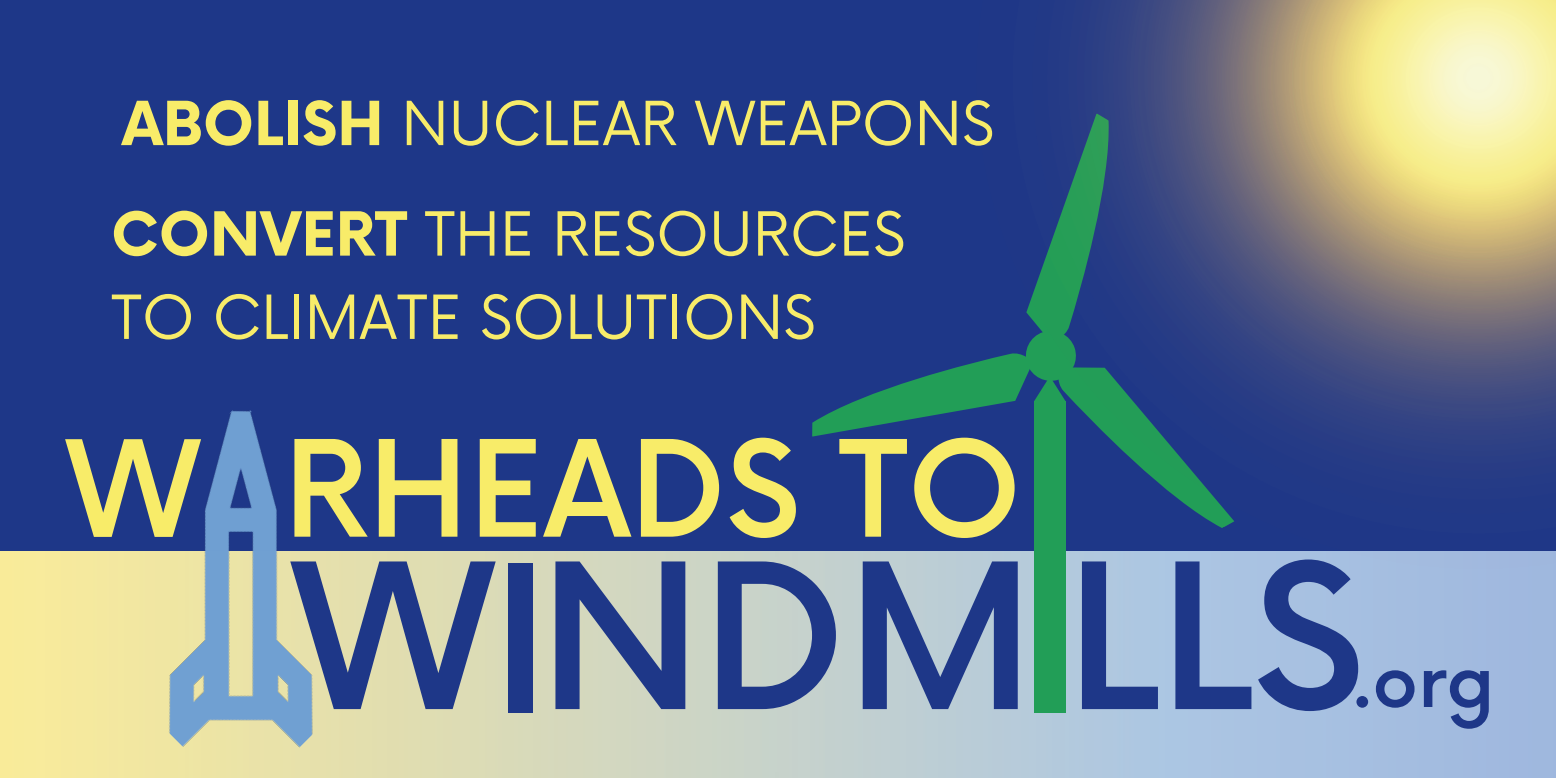
<style>
.page{position:relative;width:1556px;height:778px;background:#fff}
.page>*{position:absolute;margin:0;border:0;box-sizing:border-box;transform-origin:0 0}
.t1{font:500 196.71px "Now";color:#1e3788}
.t2{font:500 130.23px "Now";color:#f8ec69}
.t3{font:500 71.88px "Now";color:#1e3788}
.t4{font:59.16px/83.2px "Now";color:#f8ec69}
.t5{font:59.13px "Now";color:#f8ec69}
.s1{font-weight:700}
</style>
<div class="page">
<div style="left:0;top:0;width:1555px;height:778px;background:#1e3788"></div>
<img style="left:0;top:551px;width:1555px;height:227px">
<div style="left:1033px;top:401px;width:32px;height:311px;background:#229e57"></div>
<svg style="left:812px;top:362px;width:164px;height:75px"></svg>
<div style="left:508px;top:562px;width:25px;height:150px;background:#1e3788"></div>
<img style="left:39px;top:410px;width:404px;height:368px">
<img style="left:976px;top:0;width:579px;height:568px">
<p class="t5" style="left:122px;top:76px;width:874px"><span class="s1">ABOLISH</span> NUCLEAR WEAPONS</p>
<p class="t4" style="left:111px;top:188px;width:795px"><span class="s1">CONVERT</span> THE RESOURCES<br>TO CLIMATE SOLUTIONS</p>
<h2 class="t2" style="left:67px;top:388px;width:956px">W RHEADS TO</h2>
<h1 class="t1" style="left:293px;top:485px;width:1072px">W NDM LLS</h1>
<p class="t3" style="left:1351px;top:625px;width:144px">.org</p>
</div>
